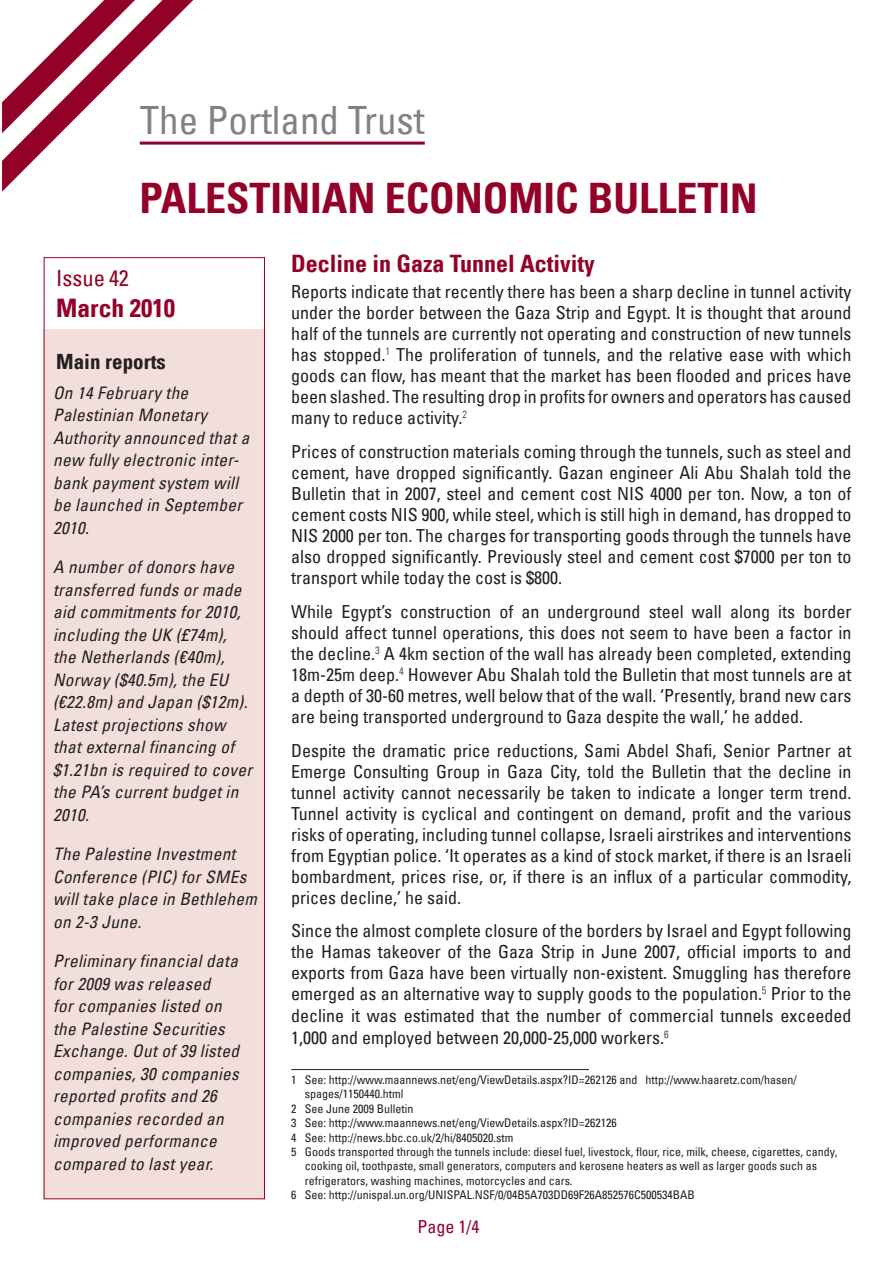
<style>
.page{position:relative;width:894px;height:1263px;background:#fff}
.page>*{position:absolute;margin:0;border:0;box-sizing:border-box;transform-origin:0 0}
.t1{font:700 condensed 42px "Univers LT";color:#940128}
.t2{font:condensed 39px "Univers LT";color:#808285}
.t3{font:700 condensed 25.5px "Univers LT";color:#940128}
.t4{font:700 condensed 24px "Univers LT";color:#940128}
.t5{font:condensed 22.5px "Univers LT";color:#940128}
.t6{font:700 condensed 21px "Univers LT";color:#231f20}
.t7{font:condensed 18px/21px "Univers LT";color:#231f20;text-align:justify}
.t8{font:condensed 18px "Univers LT";color:#940128}
.t9{font:italic condensed 17.25px/22.5px "Univers LT";letter-spacing:.02em;color:#231f20}
.t10{font:condensed 12px "Univers LT";color:#231f20}
.s1{font-size:41.1px}
</style>
<div class="page">
<div style="left:44px;top:330px;width:221px;height:869px;background:#f2dfdc"></div>
<div style="left:44px;top:257px;width:221px;height:942px;border:1px solid #940128"></div>
<hr style="left:140px;top:142px;width:285px;height:3px;background:#940128">
<svg style="left:2px;top:0;width:191px;height:192px"></svg>
<hr style="left:291px;top:1069px;width:298px;height:1px;background:#231f20">
<h2 class="t2" style="left:140px;top:96px;width:287px">The Portland Trust</h2>
<h1 class="t1" style="left:140px;top:172px;width:619px">PALESTINIAN ECONOMIC BULLETI<span class="s1">N</span></h1>
<p class="t5" style="left:56px;top:264px;width:74px">Issue 42</p>
<h3 class="t3" style="left:56px;top:292px;width:120px">March 2010</h3>
<p class="t6" style="left:56px;top:349px;width:111px">Main reports</p>
<p class="t9" style="left:53px;top:381px;width:198px">On 14 February the<br>Palestinian Monetary<br>Authority announced that a new fully electronic inter&shy;bank payment system will be launched in September<br>2010.</p>
<p class="t9" style="left:53px;top:556px;width:200px">A number of donors have transferred funds or made aid commitments for 2010, including the UK (£74m), the Netherlands (€40m),<br>Norway ($40.5m), the EU (€22.8m) and Japan ($12m).<br>Latest projections show that external financing of $1.21bn is required to cover the PA’s current budget in<br>2010.</p>
<p class="t9" style="left:53px;top:843px;width:205px">The Palestine Investment<br>Conference (PIC) for SMEs will take place in Bethlehem on 2-3 June.</p>
<p class="t9" style="left:53px;top:950px;width:187px">Preliminary financial data for 2009 was released<br>for companies listed on the Palestine Securities<br>Exchange. Out of 39 listed companies, 30 companies reported profits and 26 companies recorded an improved performance compared to last year.</p>
<h3 class="t4" style="left:291px;top:249px;width:305px">Decline in Gaza Tunnel Activity</h3>
<p class="t7" style="left:291px;top:281px;width:562px">Reports indicate that recently there has been a sharp decline in tunnel activity under the border between the Gaza Strip and Egypt. It is thought that around half of the tunnels are currently not operating and construction of new tunnels has stopped.<sup>1</sup> The proliferation of tunnels, and the relative ease with which goods can flow, has meant that the market has been flooded and prices have been slashed. The resulting drop in profits for owners and operators has caused many to reduce activity.<sup>2</sup></p>
<p class="t7" style="left:291px;top:441px;width:562px">Prices of construction materials coming through the tunnels, such as steel and cement, have dropped significantly. Gazan engineer Ali Abu Shalah told the Bulletin that in 2007, steel and cement cost NIS 4000 per ton. Now, a ton of cement costs NIS 900, while steel, which is still high in demand, has dropped to NIS 2000 per ton. The charges for transporting goods through the tunnels have also dropped significantly. Previously steel and cement cost $7000 per ton to transport while today the cost is $800.</p>
<p class="t7" style="left:291px;top:601px;width:562px">While Egypt’s construction of an underground steel wall along its border should affect tunnel operations, this does not seem to have been a factor in the decline.<sup>3</sup> A 4km section of the wall has already been completed, extending 18m-25m deep.<sup>4</sup> However Abu Shalah told the Bulletin that most tunnels are at a depth of 30-60 metres, well below that of the wall. ‘Presently, brand new cars are being transported underground to Gaza despite the wall,’ he added.</p>
<p class="t7" style="left:291px;top:739px;width:562px">Despite the dramatic price reductions, Sami Abdel Shafi, Senior Partner at Emerge Consulting Group in Gaza City, told the Bulletin that the decline in tunnel activity cannot necessarily be taken to indicate a longer term trend.<br>Tunnel activity is cyclical and contingent on demand, profit and the various risks of operating, including tunnel collapse, Israeli airstrikes and interventions from Egyptian police. ‘It operates as a kind of stock market, if there is an Israeli bombardment, prices rise, or, if there is an influx of a particular commodity, prices decline,’ he said.</p>
<p class="t7" style="left:291px;top:920px;width:562px">Since the almost complete closure of the borders by Israel and Egypt following the Hamas takeover of the Gaza Strip in June 2007, official imports to and exports from Gaza have been virtually non-existent. Smuggling has therefore emerged as an alternative way to supply goods to the population.<sup>5</sup> Prior to the decline it was estimated that the number of commercial tunnels exceeded 1,000 and employed between 20,000-25,000 workers.<sup>6</sup></p>
<p class="t10" style="left:291px;top:1072px;width:507px">1 See: http://www.maannews.net/eng/ViewDetails.aspx?ID=262126 and http://www.haaretz.com/hasen/</p>
<p class="t10" style="left:305px;top:1086px;width:100px">spages/1150440.html</p>
<p class="t10" style="left:291px;top:1101px;width:124px">2 See June 2009 Bulletin</p>
<p class="t10" style="left:291px;top:1115px;width:327px">3 See: http://www.maannews.net/eng/ViewDetails.aspx?ID=262126</p>
<p class="t10" style="left:291px;top:1130px;width:224px">4 See: http://news.bbc.co.uk/2/hi/8405020.stm</p>
<p class="t10" style="left:291px;top:1144px;width:548px">5 Goods transported through the tunnels include: diesel fuel, livestock, flour, rice, milk, cheese, cigarettes, candy,</p>
<p class="t10" style="left:305px;top:1158px;width:514px">cooking oil, toothpaste, small generators, computers and kerosene heaters as well as larger goods such as</p>
<p class="t10" style="left:305px;top:1173px;width:269px">refrigerators, washing machines, motorcycles and cars.</p>
<p class="t10" style="left:291px;top:1187px;width:405px">6 See: http://unispal.un.org/UNISPAL.NSF/0/04B5A703DD69F26A852576C500534BAB</p>
<p class="t8" style="left:418px;top:1215px;width:63px">Page 1/4</p>
</div>
